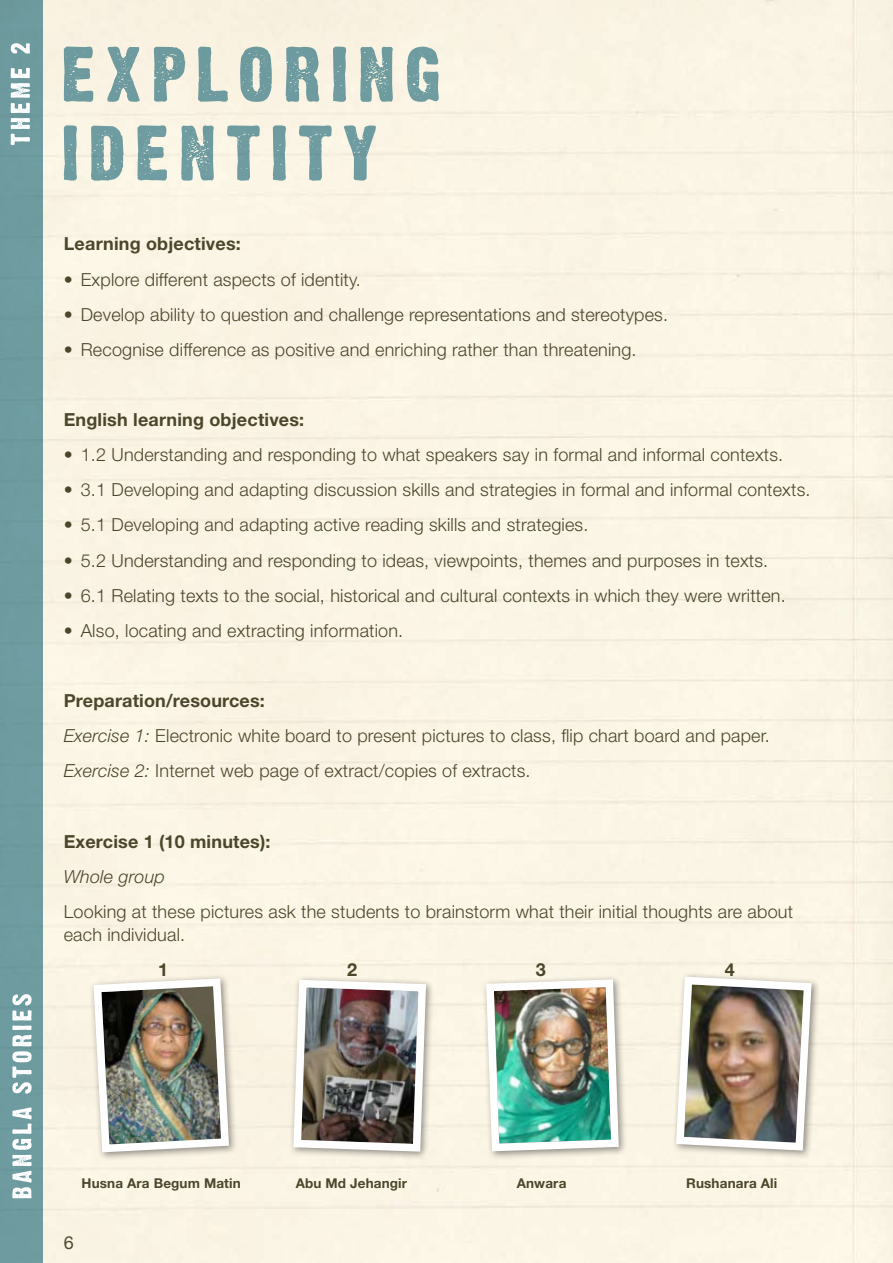
<style>
.page{position:relative;width:893px;height:1263px;background:#fff}
.page>*{position:absolute;margin:0;border:0;box-sizing:border-box;transform-origin:0 0}
.t1{font:300 18px/35.2px "Helvetica Neue";letter-spacing:.01em;color:#4d4a30}
.t2{font:700 18px "Helvetica Neue";letter-spacing:.01em;color:#4d4a30}
.t3{font:italic 300 18px "Helvetica Neue";letter-spacing:.01em;color:#4d4a30}
.t4{font:18px "Helvetica Neue";color:#4d4a30}
.t5{font:700 13.5px "Helvetica Neue";letter-spacing:.01em;color:#4d4a30}
.s1{font-weight:700}
.s2{font-style:italic}
</style>
<div class="page">
<div style="left:0;top:0;width:43px;height:1263px;background:#6d9ba0"></div>
<svg style="left:11px;top:43px;width:19px;height:102px"></svg>
<svg style="left:12px;top:994px;width:20px;height:204px"></svg>
<svg style="left:64px;top:47px;width:375px;height:55px;background:#b3c7c0"></svg>
<svg style="left:64px;top:125px;width:312px;height:56px;background:#bbccc6"></svg>
<div style="left:481px;top:974px;width:146px;height:186px;background:#231f20;opacity:.5"></div>
<img style="left:482px;top:975px;width:141px;height:180px">
<div style="left:671px;top:971px;width:149px;height:188px;background:#231f20;opacity:.5"></div>
<img style="left:672px;top:973px;width:143px;height:181px">
<div style="left:288px;top:974px;width:146px;height:186px;background:#231f20;opacity:.5"></div>
<img style="left:290px;top:976px;width:140px;height:179px">
<div style="left:88px;top:973px;width:149px;height:188px;background:#231f20;opacity:.5"></div>
<img style="left:90px;top:974px;width:143px;height:182px">
<p class="t2" style="left:64px;top:233px;width:179px">Learning objectives:</p>
<p class="t1" style="left:64px;top:261px;width:299px">• Explore different aspects of identity.</p>
<p class="t1" style="left:64px;top:296px;width:606px">• Develop ability to question and challenge representations and stereotypes.</p>
<p class="t1" style="left:64px;top:332px;width:574px">• Recognise difference as positive and enriching rather than threatening.</p>
<p class="t2" style="left:64px;top:408px;width:242px">English learning objectives:</p>
<p class="t1" style="left:64px;top:436px;width:721px">• 1.2 Understanding and responding to what speakers say in formal and informal contexts.</p>
<p class="t1" style="left:64px;top:472px;width:748px">• 3.1 Developing and adapting discussion skills and strategies in formal and informal contexts.</p>
<p class="t1" style="left:64px;top:507px;width:526px">• 5.1 Developing and adapting active reading skills and strategies.</p>
<p class="t1" style="left:64px;top:542px;width:706px">• 5.2 Understanding and responding to ideas, viewpoints, themes and purposes in texts.</p>
<p class="t1" style="left:64px;top:577px;width:723px">• 6.1 Relating texts to the social, historical and cultural contexts in which they were written.</p>
<p class="t1" style="left:64px;top:613px;width:341px">• Also, locating and extracting information.</p>
<p class="t1" style="left:64px;top:682px;width:708px"><span class="s1">Preparation/resources:<br></span><span class="s2">Exercise 1:</span> Electronic white board to present pictures to class, flip chart board and paper.<br><span class="s2">Exercise 2:</span> Internet web page of extract/copies of extracts.</p>
<p class="t2" style="left:64px;top:830px;width:208px">Exercise 1 (10 minutes):</p>
<p class="t3" style="left:64px;top:866px;width:103px">Whole group</p>
<p class="t1" style="left:64px;top:900px;width:731px;line-height:22.5px">Looking at these pictures ask the students to brainstorm what their initial thoughts are about each individual.</p>
<p class="t2" style="left:158px;top:959px;width:12px">1</p>
<p class="t2" style="left:347px;top:959px;width:12px">2</p>
<p class="t2" style="left:536px;top:959px;width:12px">3</p>
<p class="t2" style="left:725px;top:959px;width:12px">4</p>
<p class="t5" style="left:82px;top:1174px;width:161px">Husna Ara Begum Matin</p>
<p class="t5" style="left:296px;top:1174px;width:113px">Abu Md Jehangir</p>
<p class="t5" style="left:517px;top:1174px;width:51px">Anwara</p>
<p class="t5" style="left:686px;top:1174px;width:93px">Rushanara Ali</p>
<p class="t4" style="left:64px;top:1232px;width:12px">6</p>
</div>
